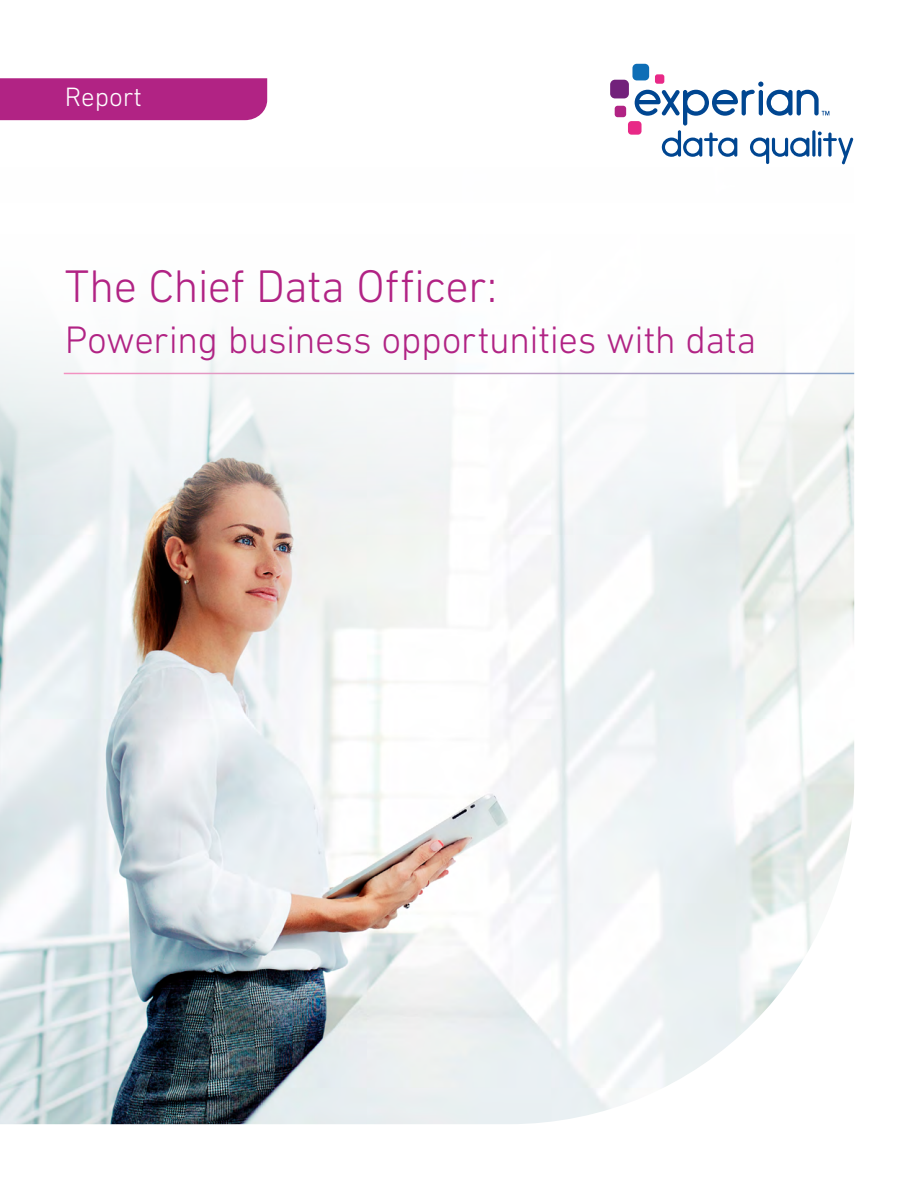
<style>
.page{position:relative;width:918px;height:1188px;background:#fff}
.page>*{position:absolute;margin:0;border:0;box-sizing:border-box;transform-origin:0 0}
.t1{font:300 46.5px "DIN Next W1 G";letter-spacing:-.015em;color:#b12384}
.t2{font:300 39px "DIN Next W1 G";letter-spacing:-.015em;color:#b12384}
.t3{font:300 27px "DIN Next W1 G";color:#fff}
</style>
<div class="page">
<img style="left:0;top:637px;width:854px;height:487px">
<div style="left:0;top:78px;width:267px;height:42px;background:#b12384"></div>
<svg style="left:0;top:329px;width:855px;height:308px"></svg>
<div style="left:632px;top:64px;width:17px;height:16px;background:#0e6eb6;border-radius:4px"></div>
<div style="left:610px;top:80px;width:19px;height:18px;background:#72217b;border-radius:5px"></div>
<div style="left:615px;top:106px;width:11px;height:11px;background:#b12384;border-radius:3px"></div>
<div style="left:628px;top:121px;width:14px;height:14px;background:#e82987;border-radius:4px"></div>
<div style="left:655px;top:74px;width:9px;height:10px;background:#e82987;border-radius:2px"></div>
<svg style="left:635px;top:82px;width:218px;height:82px"></svg>
<p class="t3" style="left:65px;top:82px;width:79px">Report</p>
<p class="t1" style="left:65px;top:259px;width:434px">The Chief Data Officer:</p>
<p class="t2" style="left:65px;top:317px;width:693px">Powering business opportunities with data</p>
</div>
